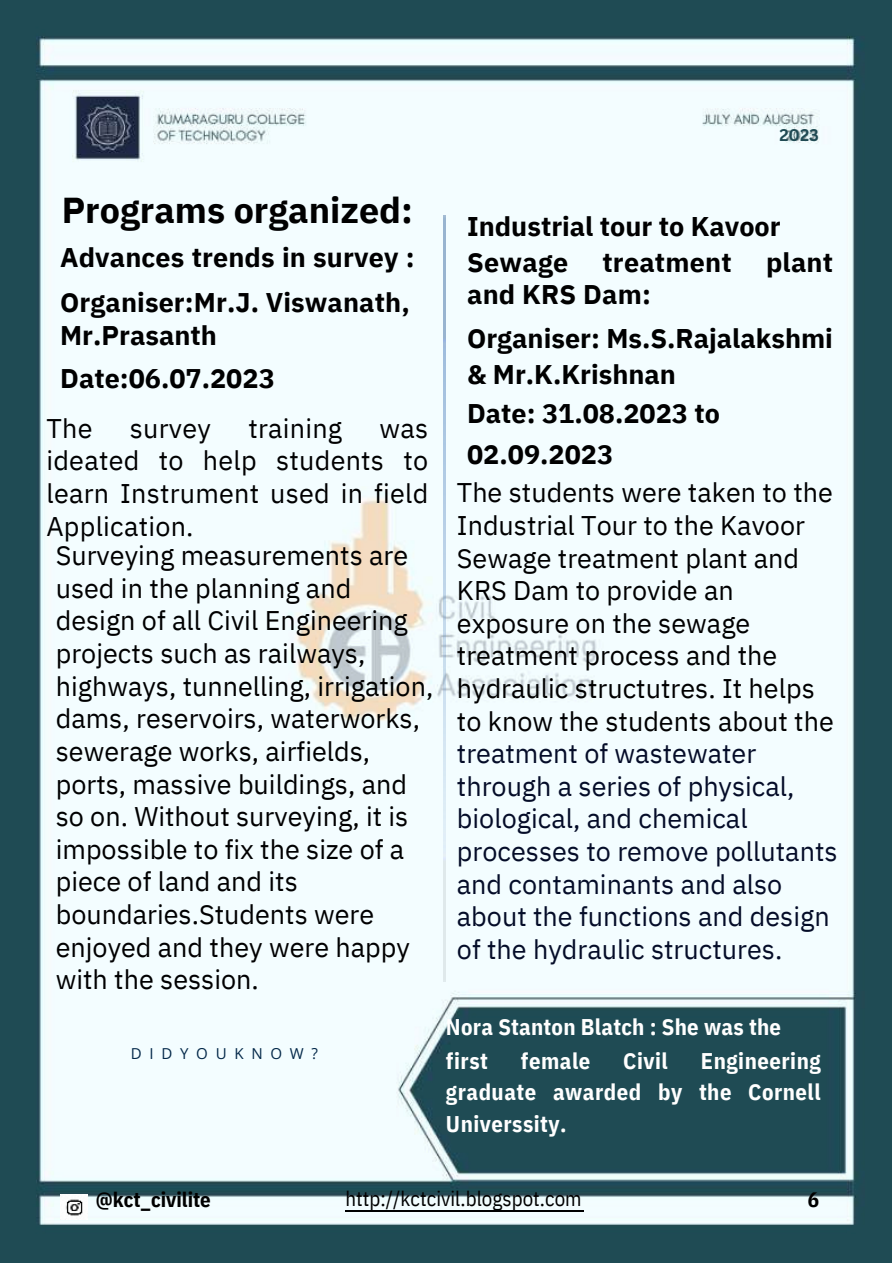
<style>
.page{position:relative;width:893px;height:1264px;background:#fff}
.page>*{position:absolute;margin:0;border:0;box-sizing:border-box;transform-origin:0 0}
.t1{font:700 36px "IBM Plex Sans";color:#000}
.t2{font:27px/32.5px "IBM Plex Sans";color:#000}
.t3{font:700 27px/45px "IBM Plex Sans";color:#000}
.t4{font:700 22.65px/31.5px "IBM Plex Sans Cond";letter-spacing:.02em;color:#fff;text-align:justify}
.t5{font:20.85px "IBM Plex Sans Cond";letter-spacing:.005em;color:#000}
.t6{font:700 20.85px "IBM Plex Sans Cond";color:#000}
.t7{font:700 16.5px "Canva Sans";color:#1f4a53}
.t8{font:15.15px "Open Sans";letter-spacing:.51em;color:#04294a}
.s1{color:#040c28}
</style>
<div class="page">
<img style="left:1px;top:1px;width:890px;height:1261px">
<img style="left:60px;top:1193px;width:27px;height:26px">
<hr style="left:345px;top:1209px;width:238px;height:2px;background:#000">
<img style="left:444px;top:216px;width:1px;height:765px">
<p class="t7" style="left:779px;top:123px;width:41px">2023</p>
<p class="t1" style="left:62px;top:186px;width:353px">Programs organized:</p>
<p class="t3" style="left:60px;top:235px;width:356px">Advances trends in survey :<br>Organiser:Mr.J. Viswanath,</p>
<p class="t3" style="left:60px;top:312px;width:158px">Mr.Prasanth</p>
<p class="t3" style="left:60px;top:355px;width:216px">Date:06.07.2023</p>
<p class="t2" style="left:46px;top:411px;width:47px">The</p>
<p class="t2" style="left:130px;top:411px;width:83px">survey</p>
<p class="t2" style="left:248px;top:411px;width:95px">training</p>
<p class="t2" style="left:46px;top:411px;width:383px;text-align:justify;text-indent:333px">was ideated to help students to learn Instrument used in field Application.</p>
<p class="t2" style="left:56px;top:539px;width:354px">Surveying measurements are used in the planning and</p>
<p class="t2" style="left:56px;top:604px;width:379px">design of all Civil Engineering projects such as railways, highways, tunnelling, irrigation, dams, reservoirs, waterworks, sewerage works, airfields, ports, massive buildings, and so on. Without surveying, it is impossible to fix the size of a piece of land and its boundaries.Students were enjoyed and they were happy with the session.</p>
<p class="t8" style="left:131px;top:1042px;width:189px">DIDYOUKNOW?</p>
<p class="t3" style="left:467px;top:204px;width:315px">Industrial tour to Kavoor</p>
<p class="t3" style="left:467px;top:239px;width:103px">Sewage</p>
<p class="t3" style="left:602px;top:239px;width:131px">treatment</p>
<p class="t3" style="left:766px;top:239px;width:69px">plant</p>
<p class="t3" style="left:467px;top:271px;width:185px">and KRS Dam:</p>
<p class="t3" style="left:467px;top:315px;width:367px">Organiser: Ms.S.Rajalakshmi</p>
<p class="t3" style="left:467px;top:351px;width:210px">&amp; Mr.K.Krishnan</p>
<p class="t3" style="left:467px;top:391px;width:254px">Date: 31.08.2023 to</p>
<p class="t3" style="left:467px;top:431px;width:148px">02.09.2023</p>
<p class="t2" style="left:457px;top:476px;width:382px">The students were taken to the<br>Industrial Tour to the Kavoor<br>Sewage treatment plant and<br>KRS Dam to provide an exposure on the sewage treatment process and the hydraulic structutres. It helps to know the students about the <span class="s1">treatment of wastewater through a series of physical, biological, and chemical processes to remove pollutants and contaminants and also about the functions and design of the hydraulic structures.</span></p>
<p class="t4" style="left:446px;top:1011px;width:336px">Nora Stanton Blatch : She was the</p>
<p class="t4" style="left:446px;top:1044px;width:43px">first</p>
<p class="t4" style="left:521px;top:1044px;width:71px">female</p>
<p class="t4" style="left:623px;top:1044px;width:46px">Civil</p>
<p class="t4" style="left:446px;top:1044px;width:376px;text-indent:255px">Engineering graduate awarded by the Cornell Universsity.</p>
<p class="t6" style="left:96px;top:1185px;width:116px">@kct_civilite</p>
<p class="t5" style="left:345px;top:1184px;width:238px">http://kctcivil.blogspot.com</p>
<p class="t6" style="left:807px;top:1185px;width:13px">6</p>
</div>
